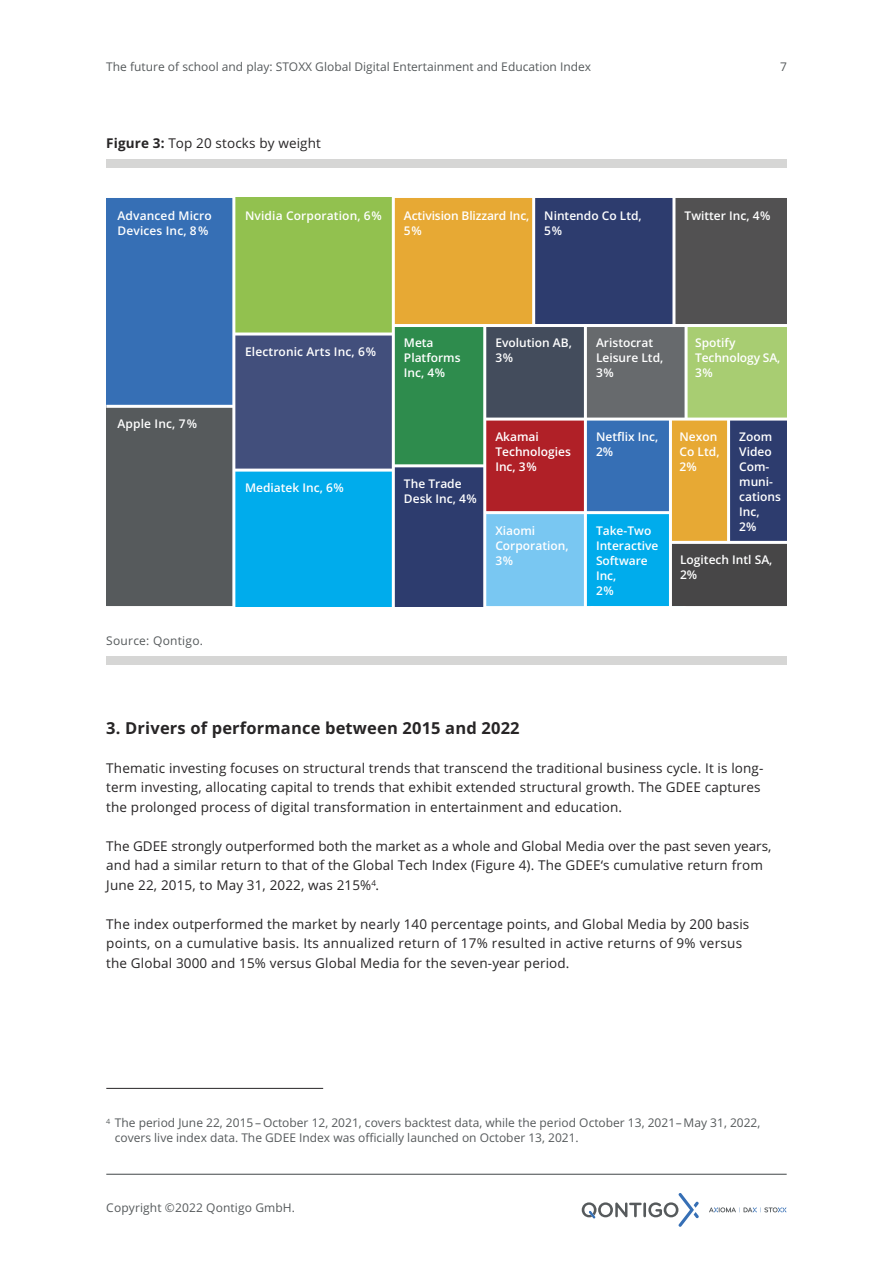
<style>
.page{position:relative;width:893px;height:1263px;background:#fff}
.page>*{position:absolute;margin:0;border:0;box-sizing:border-box;transform-origin:0 0}
.t1{font:700 16.5px "Open Sans";letter-spacing:.01em;color:#272526}
.t2{font:13.5px/19.5px "Open Sans";letter-spacing:.01em;color:#272526}
.t3{font:600 12px/15px "Open Sans";color:#fff}
.t4{font:12px/15px "Open Sans";color:#565a5c}
.t5{font:12px "Open Sans";letter-spacing:.02em;color:#565a5c}
.s1{font-weight:700}
</style>
<div class="page">
<hr style="left:106px;top:1174px;width:681px;height:1px;background:#565a5c">
<hr style="left:643px;top:1202px;width:3px;height:15px;background:#565a5c">
<svg style="left:648px;top:1193px;width:51px;height:34px"></svg>
<svg style="left:582px;top:1202px;width:60px;height:17px"></svg>
<svg style="left:709px;top:1207px;width:77px;height:5px"></svg>
<div style="left:106px;top:159px;width:681px;height:9px;background:#d6d6d5"></div>
<div style="left:106px;top:656px;width:681px;height:9px;background:#d6d6d5"></div>
<div style="left:106px;top:198px;width:128px;height:208px;background:#366fb5"></div>
<div style="left:234px;top:198px;width:159px;height:136px;background:#92c14f"></div>
<div style="left:393px;top:198px;width:141px;height:127px;background:#e7a934"></div>
<div style="left:393px;top:325px;width:92px;height:141px;background:#2e8c4d"></div>
<div style="left:485px;top:325px;width:100px;height:94px;background:#434c5c"></div>
<div style="left:585px;top:325px;width:101px;height:94px;background:#676a6d"></div>
<div style="left:686px;top:325px;width:101px;height:94px;background:#a8cd72"></div>
<div style="left:485px;top:419px;width:100px;height:94px;background:#b02027"></div>
<div style="left:485px;top:513px;width:100px;height:93px;background:#79c7f2"></div>
<div style="left:585px;top:419px;width:85px;height:94px;background:#366fb5"></div>
<div style="left:670px;top:419px;width:59px;height:123px;background:#e7a934"></div>
<div style="left:670px;top:542px;width:117px;height:64px;background:#474647"></div>
<div style="left:729px;top:419px;width:58px;height:123px;background:#2d3c6e"></div>
<div style="left:585px;top:513px;width:85px;height:93px;background:#00acec"></div>
<div style="left:393px;top:466px;width:92px;height:140px;background:#2d3c6e"></div>
<div style="left:534px;top:198px;width:140px;height:127px;background:#2d3c6e"></div>
<div style="left:674px;top:198px;width:113px;height:127px;background:#525152"></div>
<div style="left:234px;top:334px;width:159px;height:136px;background:#424f7c"></div>
<div style="left:234px;top:470px;width:159px;height:136px;background:#00acec"></div>
<div style="left:106px;top:406px;width:128px;height:200px;background:#565a5c"></div>
<hr style="left:232px;top:192px;width:3px;height:417px;background:#fff">
<hr style="left:392px;top:194px;width:3px;height:416px;background:#fff">
<hr style="left:483px;top:325px;width:3px;height:285px;background:#fff">
<hr style="left:584px;top:325px;width:3px;height:285px;background:#fff">
<hr style="left:669px;top:419px;width:3px;height:191px;background:#fff">
<hr style="left:727px;top:419px;width:3px;height:123px;background:#fff">
<hr style="left:685px;top:325px;width:3px;height:94px;background:#fff">
<hr style="left:532px;top:194px;width:3px;height:131px;background:#fff">
<hr style="left:672px;top:194px;width:3px;height:131px;background:#fff">
<hr style="left:106px;top:405px;width:128px;height:3px;background:#fff">
<hr style="left:234px;top:332px;width:159px;height:3px;background:#fff">
<hr style="left:393px;top:324px;width:396px;height:3px;background:#fff">
<hr style="left:485px;top:418px;width:304px;height:3px;background:#fff">
<hr style="left:485px;top:511px;width:185px;height:3px;background:#fff">
<hr style="left:670px;top:541px;width:119px;height:3px;background:#fff">
<hr style="left:393px;top:464px;width:92px;height:3px;background:#fff">
<hr style="left:234px;top:469px;width:159px;height:3px;background:#fff">
<hr style="left:106px;top:1088px;width:217px;height:1px;background:#272526">
<p class="t4" style="left:106px;top:59px;width:486px">The future of school and play: STOXX Global Digital entertainment and education Index</p>
<p class="t4" style="left:780px;top:59px;width:8px">7</p>
<p class="t2" style="left:106px;top:133px;width:216px"><span class="s1">Figure 3:</span> Top 20 stocks by weight</p>
<p class="t3" style="left:118px;top:208px;width:96px">Advanced Micro<br>Devices Inc, 8%</p>
<p class="t3" style="left:245px;top:208px;width:138px">Nvidia Corporation, 6%</p>
<p class="t3" style="left:404px;top:208px;width:127px">Activision Blizzard Inc,<br>5%</p>
<p class="t3" style="left:544px;top:208px;width:99px">Nintendo Co Ltd,<br>5%</p>
<p class="t3" style="left:685px;top:208px;width:87px">Twitter Inc, 4%</p>
<p class="t3" style="left:118px;top:417px;width:81px">Apple Inc, 7%</p>
<p class="t5" style="left:106px;top:634px;width:98px">Source: Qontigo.</p>
<p class="t3" style="left:245px;top:344px;width:132px">Electronic Arts Inc, 6%</p>
<p class="t3" style="left:245px;top:480px;width:100px">Mediatek Inc, 6%</p>
<p class="t3" style="left:404px;top:336px;width:58px">Meta<br>Platforms<br>Inc, 4%</p>
<p class="t3" style="left:495px;top:336px;width:78px">Evolution AB,<br>3%</p>
<p class="t3" style="left:596px;top:336px;width:69px">Aristocrat<br>Leisure Ltd,<br>3%</p>
<p class="t3" style="left:695px;top:336px;width:87px">Spotify<br>Technology SA,<br>3%</p>
<p class="t3" style="left:404px;top:476px;width:74px">The Trade<br>Desk Inc, 4%</p>
<p class="t3" style="left:495px;top:429px;width:77px">Akamai<br>Technologies<br>Inc, 3%</p>
<p class="t3" style="left:495px;top:523px;width:75px">Xiaomi<br>Corporation,<br>3%</p>
<p class="t3" style="left:596px;top:429px;width:64px">Netflix Inc,<br>2%</p>
<p class="t3" style="left:680px;top:429px;width:41px">Nexon<br>Co Ltd,<br>2%</p>
<p class="t3" style="left:739px;top:429px;width:43px">Zoom<br>Video<br>Com&shy;muni&shy;cations<br>Inc,</p>
<p class="t3" style="left:596px;top:523px;width:57px">Take-Two</p>
<p class="t3" style="left:739px;top:519px;width:19px">2%</p>
<p class="t3" style="left:596px;top:538px;width:64px">Interactive<br>Software<br>Inc,<br>2%</p>
<p class="t3" style="left:680px;top:553px;width:94px">Logitech Intl SA,<br>2%</p>
<p class="t1" style="left:106px;top:718px;width:415px">3. Drivers of performance between 2015 and 2022</p>
<p class="t2" style="left:106px;top:758px;width:659px">Thematic investing focuses on structural trends that transcend the traditional business cycle. It is long&shy;term investing, allocating capital to trends that exhibit extended structural growth. The GDee captures the prolonged process of digital transformation in entertainment and education.</p>
<p class="t2" style="left:106px;top:836px;width:667px">The GDee strongly outperformed both the market as a whole and Global Media over the past seven years, and had a similar return to that of the Global Tech Index (Figure 4). The GDee‘s cumulative return from<br>June 22, 2015, to May 31, 2022, was 215%<sup>4</sup>.</p>
<p class="t2" style="left:106px;top:914px;width:644px">The index outperformed the market by nearly 140 percentage points, and Global Media by 200 basis points, on a cumulative basis. Its annualized return of 17% resulted in active returns of 9% versus the Global 3000 and 15% versus Global Media for the seven-year period.</p>
<p class="t4" style="left:115px;top:1116px;width:647px;text-indent:-9px"><sup>4</sup> The period June 22, 2015 –October 12, 2021, covers backtest data, while the period October 13, 2021–May 31, 2022, covers live index data. The GDee Index was officially launched on October 13, 2021.</p>
<p class="t4" style="left:106px;top:1201px;width:190px">Copyright ©2022 Qontigo GmbH.</p>
</div>
